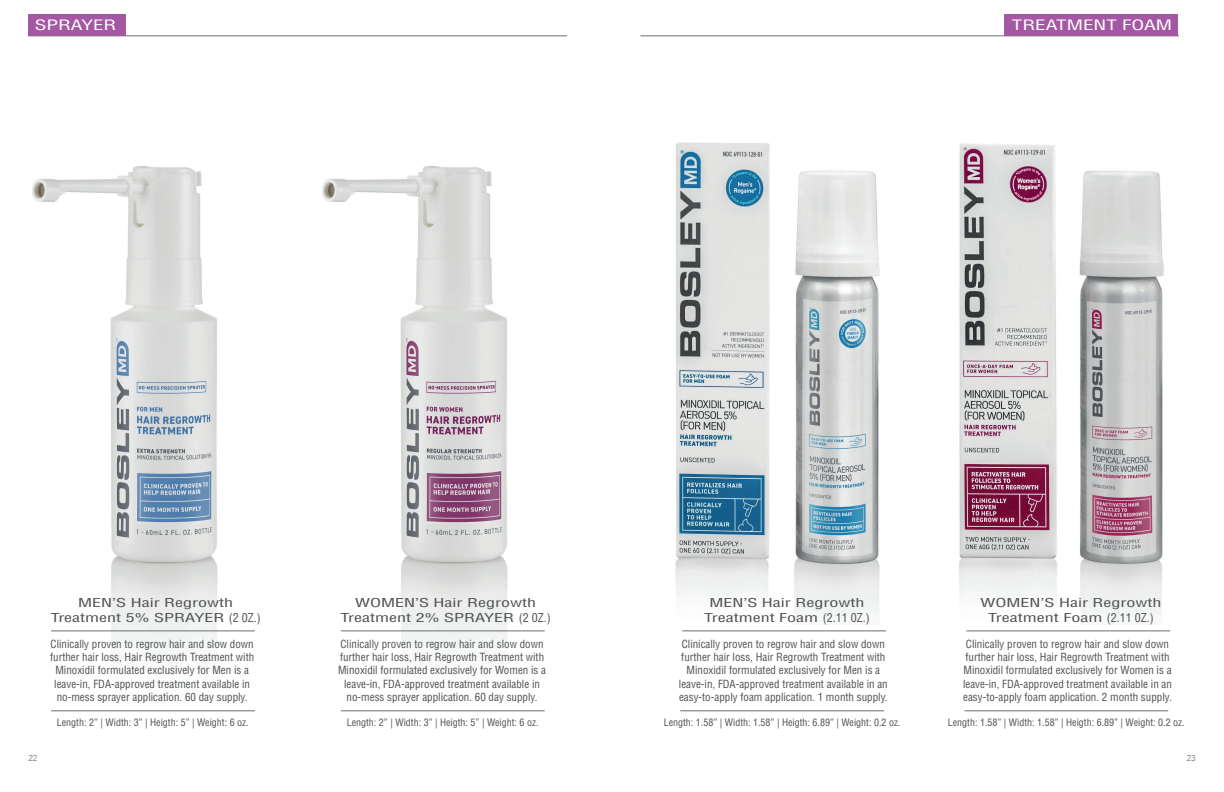
<style>
.page{position:relative;width:1224px;height:792px;background:#fff}
.page>*{position:absolute;margin:0;border:0;box-sizing:border-box;transform-origin:0 0}
.t1{font:condensed 14px "Helvetica LT Std";color:#fff;scale:1.5 1}
.t2{font:condensed 12px/14.4px "Helvetica LT Std";color:#4f5252;text-align:center;scale:1.5 1}
.t3{font:condensed 11px/13.2px "Helvetica LT Std";color:#4f5252;text-align:center}
.t4{font:condensed 10px "Helvetica LT Std";color:#4f5252}
.t5{font:300 8.5px "Avenir";color:#636366}
</style>
<div class="page">
<img style="left:32px;top:166px;width:223px;height:545px">
<img style="left:675px;top:142px;width:205px;height:477px">
<img style="left:959px;top:143px;width:205px;height:476px">
<img style="left:322px;top:166px;width:223px;height:545px">
<hr style="left:51px;top:711px;width:204px;height:1px;background:#6c6d70">
<hr style="left:680px;top:711px;width:204px;height:1px;background:#6c6d70">
<hr style="left:964px;top:711px;width:204px;height:1px;background:#6c6d70">
<hr style="left:341px;top:711px;width:204px;height:1px;background:#6c6d70">
<hr style="left:51px;top:631px;width:204px;height:1px;background:#6c6d70">
<hr style="left:682px;top:631px;width:204px;height:1px;background:#6c6d70">
<hr style="left:966px;top:631px;width:204px;height:1px;background:#6c6d70">
<hr style="left:341px;top:631px;width:204px;height:1px;background:#6c6d70">
<hr style="left:28px;top:36px;width:539px;height:1px;background:#6c6d70">
<hr style="left:640px;top:36px;width:539px;height:1px;background:#6c6d70">
<div style="left:28px;top:14px;width:98px;height:22px;background:#a458a3"></div>
<div style="left:1004px;top:14px;width:174px;height:22px;background:#a458a3"></div>
<p class="t1" style="left:35px;top:16px;width:56px">SPRAYER</p>
<p class="t1" style="left:1012px;top:16px;width:108px">TREATMENT FOAM</p>
<p class="t2" style="left:51px;top:596px;width:142px">MEN’S Hair Regrowth<br>Treatment 5% SPRAYER (2 0Z.)</p>
<p class="t2" style="left:704px;top:596px;width:112px">MEN’S Hair Regrowth<br>Treatment Foam (2.11 0Z.)</p>
<p class="t2" style="left:981px;top:596px;width:122px">WOMEN’S Hair Regrowth<br>Treatment Foam (2.11 0Z.)</p>
<p class="t2" style="left:341px;top:596px;width:142px">WOMEN’S Hair Regrowth<br>Treatment 2% SPRAYER (2 0Z.)</p>
<p class="t3" style="left:50px;top:637px;width:206px">Clinically proven to regrow hair and slow down further hair loss, Hair Regrowth Treatment with Minoxidil formulated exclusively for Men is a leave-in, FDA-approved treatment available in no-mess sprayer application. 60 day supply.</p>
<p class="t3" style="left:679px;top:637px;width:210px">Clinically proven to regrow hair and slow down further hair loss, Hair Regrowth Treatment with Minoxidil formulated exclusively for Men is a leave-in, FDA-approved treatment available in an easy-to-apply foam application. 1 month supply.</p>
<p class="t3" style="left:963px;top:637px;width:210px;text-align:left">Clinically proven to regrow hair and slow down further hair loss, Hair Regrowth Treatment with Minoxidil formulated exclusively for Women is a leave-in, FDA-approved treatment available in an easy-to-apply foam application. 2 month supply.</p>
<p class="t3" style="left:338px;top:637px;width:210px">Clinically proven to regrow hair and slow down further hair loss, Hair Regrowth Treatment with Minoxidil formulated exclusively for Women is a leave-in, FDA-approved treatment available in no-mess sprayer application. 60 day supply.</p>
<p class="t4" style="left:57px;top:716px;width:193px">Length: 2” | Width: 3” | Heigth: 5” | Weight: 6 oz.</p>
<p class="t4" style="left:347px;top:716px;width:193px">Length: 2” | Width: 3” | Heigth: 5” | Weight: 6 oz.</p>
<p class="t4" style="left:664px;top:716px;width:238px">Length: 1.58” | Width: 1.58” | Heigth: 6.89” | Weight: 0.2 oz.</p>
<p class="t4" style="left:948px;top:716px;width:238px">Length: 1.58” | Width: 1.58” | Heigth: 6.89” | Weight: 0.2 oz.</p>
<p class="t5" style="left:28px;top:753px;width:10px">22</p>
<p class="t5" style="left:1187px;top:753px;width:10px">23</p>
</div>
